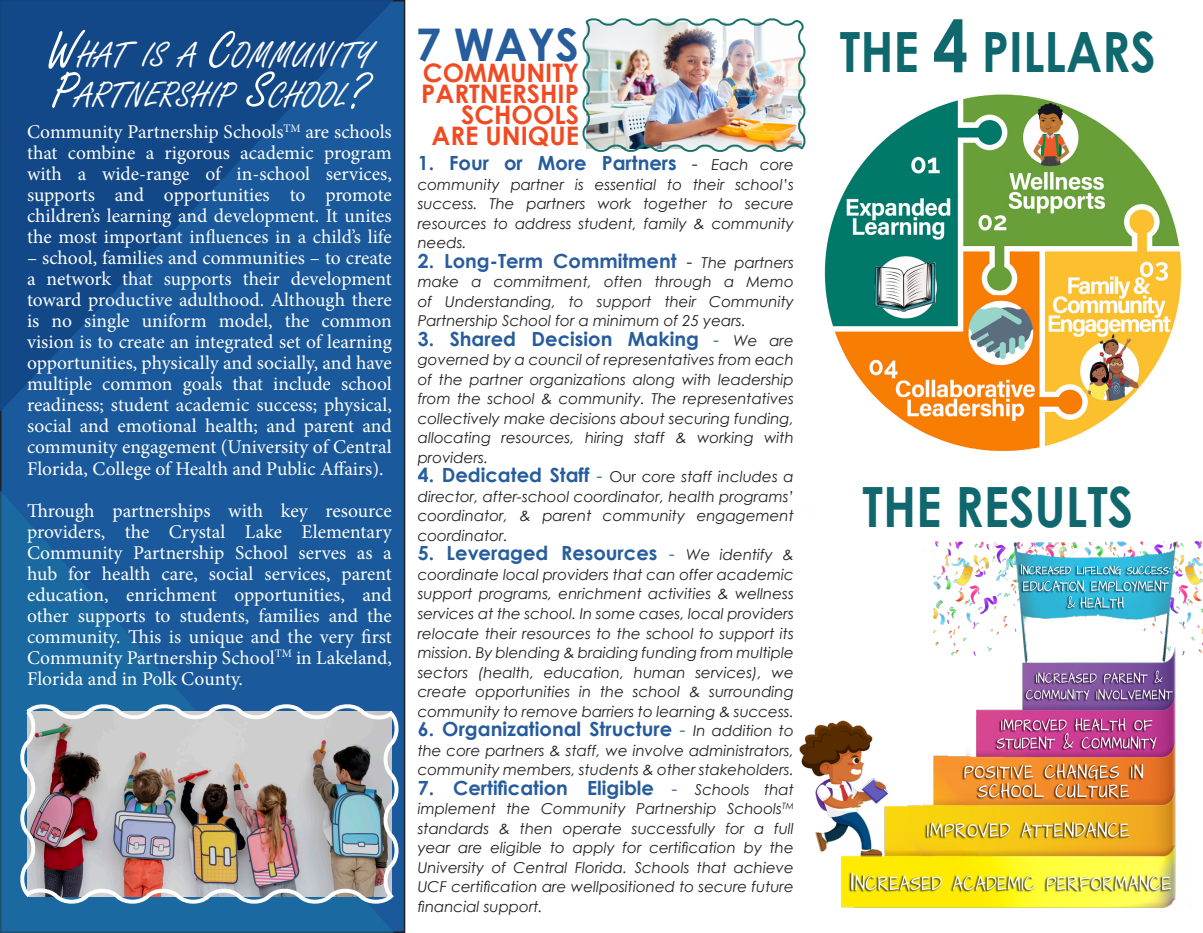
<style>
.page{position:relative;width:1203px;height:933px;background:#fff}
.page>*{position:absolute;margin:0;border:0;box-sizing:border-box;transform-origin:0 0}
.t1{font:700 55.5px "Century Gothic";color:#0e686d;scale:.88 1}
.t2{font:700 55.5px "Century Gothic";color:#10686e;scale:.88 1}
.t3{font:700 45px "Century Gothic";color:#275d9d}
.t4{font:37.8px "Freestyle Script";color:#fff}
.t5{font:700 25.5px "Century Gothic";color:#f04b22}
.t6{font:19.5px/21px "Minion Pro";color:#fff;text-align:justify}
.t7{font:700 19.5px "Century Gothic";color:#265c9c}
.t8{font:700 19.5px "Century Gothic";color:#275d9d}
.t9{font:700 19.5px "Century Gothic";color:#2a5d9d}
.t10{font:italic 15px/19.5px "Century Gothic";color:#231f20;text-align:justify}
.s1{font-size:54px}
.s2{font-weight:400;font-size:18px;color:#231f20}
.s3{font-weight:400;font-style:italic;font-size:15px;color:#231f20}
.s4{font-weight:400;font-size:18px}
.s5{font-weight:700;font-style:normal;font-size:19.5px;color:#275d9d}
.s6{font-style:normal;font-size:18px;color:#275d9d}
.s7{font-style:normal}
.s8{font-size:72px}
</style>
<div class="page">
<svg style="left:0;top:0;width:406px;height:473px;background:#165090"></svg>
<svg style="left:0;top:393px;width:398px;height:539px;background:#1a5c9c"></svg>
<img style="left:15px;top:698px;width:389px;height:210px">
<img style="left:582px;top:18px;width:224px;height:134px">
<img style="left:799px;top:541px;width:403px;height:367px">
<img style="left:824px;top:94px;width:358px;height:358px">
<p class="t4" style="left:47px;top:35px;width:325px"><span class="s1">W</span>HAT IS A <span class="s1">C</span>OMMUNITY</p>
<p class="t4" style="left:52px;top:75px;width:317px"><span class="s1">P</span>ARTNERSHIP <span class="s1">S</span>CHOO L<span class="s1">?</span></p>
<p class="t6" style="left:27px;top:121px;width:366px">Community Partnership Schools<sup>TM</sup> are schools that combine a rigorous academic program with a wide-range of in-school services, supports and opportunities to promote children’s learning and development. It unites the most important influences in a child’s life</p>
<p class="t6" style="left:27px;top:247px;width:366px">– school, families and communities – to create a network that supports their development toward productive adulthood. Although there is no single uniform model, the common vision is to create an integrated set of learning opportunities, physically and socially, and have multiple common goals that include school readiness; student academic success; physical, social and emotional health; and parent and community engagement (University of Central Florida, College of Health and Public Affairs).</p>
<p class="t6" style="left:27px;top:499px;width:366px">Through partnerships with key resource providers, the Crystal Lake Elementary Community Partnership School serves as a hub for health care, social services, parent education, enrichment opportunities, and other supports to students, families and the community. This is unique and the very first Community Partnership School<sup>TM</sup> in Lakeland, Florida and in Polk County.</p>
<p class="t3" style="left:416px;top:10px;width:164px">7 WAYS</p>
<p class="t5" style="left:422px;top:53px;width:158px">COMMUNITY</p>
<p class="t5" style="left:421px;top:74px;width:159px">PARTNERSHIP</p>
<p class="t5" style="left:461px;top:95px;width:119px">SCHOOLS</p>
<p class="t5" style="left:431px;top:116px;width:149px">ARE UNIQUE</p>
<p class="t7" style="left:417px;top:148px;width:377px">1. Four or More Partners <span class="s2">-</span> <span class="s3">Each core</span></p>
<p class="t10" style="left:417px;top:174px;width:377px">community partner is essential to their school’s success. The partners work together to secure resources to address student, family &amp; community needs.</p>
<p class="t9" style="left:417px;top:245px;width:377px">2. Long-Term Commitment <span class="s2">-</span> <span class="s3">The partners</span></p>
<p class="t10" style="left:417px;top:271px;width:377px">make a commitment, often through a Memo of Understanding, to support their Community Partnership School for a minimum of 25 years.</p>
<p class="t7" style="left:417px;top:323px;width:377px">3. Shared Decision Making <span class="s4">-</span> <span class="s3">We are</span></p>
<p class="t10" style="left:417px;top:349px;width:377px">governed by a council of representatives from each of the partner organizations along with leadership from the school &amp; community. The representatives collectively make decisions about securing funding, allocating resources, hiring staff &amp; working with providers.</p>
<p class="t10" style="left:417px;top:466px;width:377px"><span class="s5">4. Dedicated Staff</span> <span class="s6">-</span> <span class="s7">Our c</span>ore staff includes a director, after-school coordinator, health programs’ coordinator, &amp; parent community engagement coordinator.</p>
<p class="t8" style="left:417px;top:538px;width:377px">5. Leveraged Resources <span class="s4">-</span> <span class="s3">We identify &amp;</span></p>
<p class="t10" style="left:417px;top:564px;width:377px">coordinate local providers that can offer academic support programs, enrichment activities &amp; wellness services at the school. In some cases, local providers relocate their resources to the school to support its mission. By blending &amp; braiding funding from multiple sectors (health, education, human services), we create opportunities in the school &amp; surrounding community to remove barriers to learning &amp; success.</p>
<p class="t7" style="left:417px;top:713px;width:377px">6. Organizational Structure <span class="s4">-</span> <span class="s3">In addition to</span></p>
<p class="t10" style="left:417px;top:739px;width:377px">the core partners &amp; staff, we involve administrators, community members, students &amp; other stakeholders.</p>
<p class="t8" style="left:417px;top:772px;width:377px">7. Certification Eligible <span class="s4">-</span> <span class="s3">Schools that</span></p>
<p class="t10" style="left:417px;top:798px;width:377px">implement the Community Partnership Schools<sup>TM </sup>standards &amp; then operate successfully for a full year are eligible to apply for certification by the University of Central Florida. Schools that achieve UCF certification are wellpositioned to secure future financial support.</p>
<p class="t1" style="left:839px;top:10px;width:360px">THE <span class="s8">4</span> PILLARS</p>
<p class="t2" style="left:862px;top:464px;width:309px">THE RESULTS</p>
</div>
